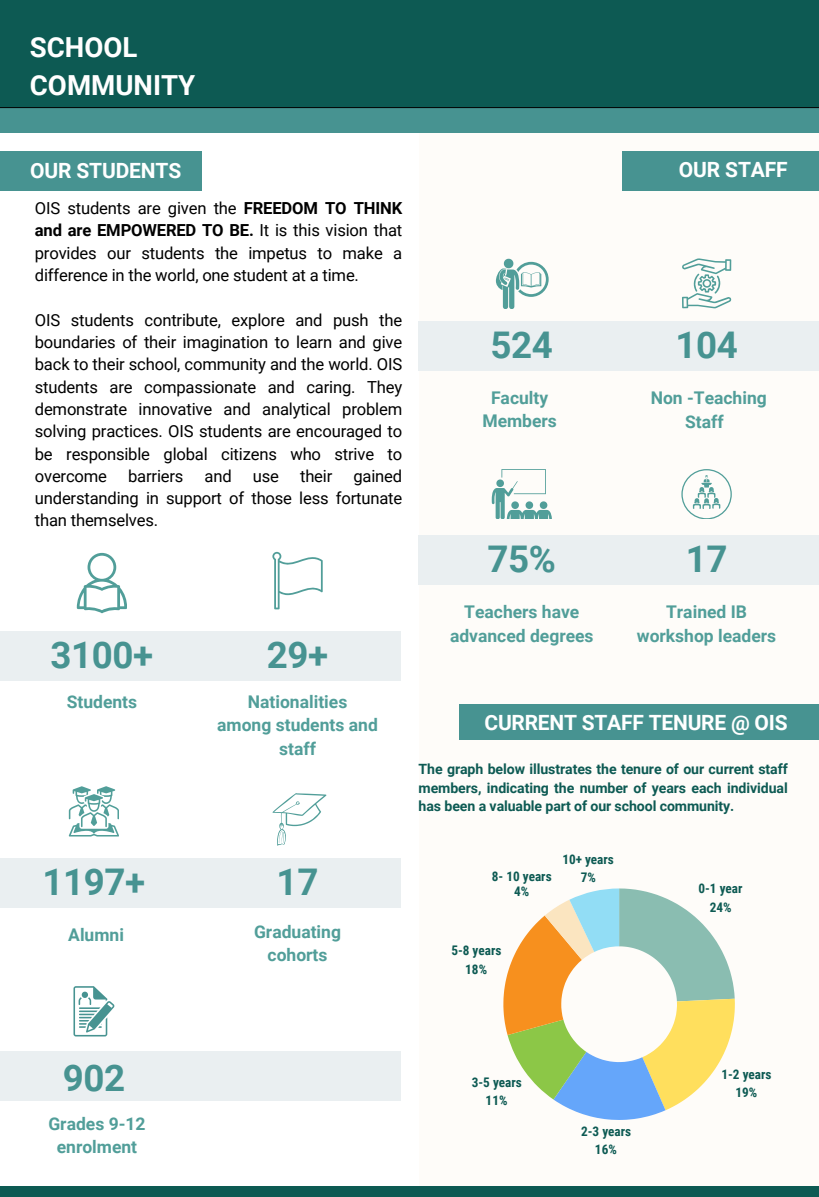
<style>
.page{position:relative;width:819px;height:1197px;background:#fff}
.page>*{position:absolute;margin:0;border:0;box-sizing:border-box;transform-origin:0 0}
.t1{font:700 36.75px "Roboto";letter-spacing:-.01em;color:#479391}
.t2{font:700 27.65px/37.6px "Roboto";color:#fff}
.t3{font:700 21px "Roboto";letter-spacing:-.01em;color:#fff}
.t4{font:700 17.5px/23.6px "Roboto";color:#519e99;text-align:center}
.t5{font:16.62px/22.4px "Roboto";letter-spacing:-.01em;color:#000;text-align:justify}
.t6{font:700 14.17px/18.9px "Roboto";letter-spacing:-.005em;color:#0d5a53;text-align:justify}
.t7{font:700 13.3px/18.4px "Roboto Condensed";color:#0d5a53;text-align:center}
.s1{font-weight:700}
</style>
<div class="page">
<div style="left:419px;top:0;width:400px;height:1197px;background:#fefcf9"></div>
<svg style="left:495px;top:259px;width:54px;height:50px"></svg>
<svg style="left:492px;top:469px;width:60px;height:50px"></svg>
<svg style="left:681px;top:469px;width:50px;height:50px"></svg>
<svg style="left:272px;top:552px;width:50px;height:57px"></svg>
<svg style="left:272px;top:793px;width:54px;height:53px"></svg>
<svg style="left:77px;top:553px;width:50px;height:60px"></svg>
<svg style="left:69px;top:786px;width:50px;height:50px"></svg>
<div style="left:459px;top:704px;width:360px;height:36px;background:#479391"></div>
<svg style="left:682px;top:258px;width:49px;height:50px"></svg>
<div style="left:622px;top:151px;width:197px;height:39px;background:#479391"></div>
<div style="left:0;top:0;width:819px;height:107px;background:#0d5a53"></div>
<svg style="left:0;top:107px;width:819px;height:25px"></svg>
<div style="left:0;top:151px;width:202px;height:39px;background:#479391"></div>
<div style="left:0;top:631px;width:400px;height:50px;background:#eaeff1"></div>
<div style="left:0;top:858px;width:400px;height:50px;background:#eaeff1"></div>
<div style="left:0;top:1051px;width:400px;height:50px;background:#eaeff1"></div>
<div style="left:419px;top:321px;width:400px;height:50px;background:#eaeff1"></div>
<div style="left:419px;top:535px;width:400px;height:50px;background:#eaeff1"></div>
<svg style="left:73px;top:986px;width:41px;height:50px"></svg>
<svg style="left:503px;top:888px;width:232px;height:232px"></svg>
<div style="left:0;top:1186px;width:819px;height:11px;background:#0d5a53"></div>
<h1 class="t2" style="left:30px;top:29px;width:167px">SCHOOL<br>COMMUNITY</h1>
<p class="t3" style="left:30px;top:158px;width:153px">OUR STUDENTS</p>
<p class="t5" style="left:35px;top:197px;width:369px">OIS students are given the <span class="s1">FREEDOM TO THINK and are EMPOWERED TO BE.</span> It is this vision that provides our students the impetus to make a difference in the world, one student at a time.</p>
<h2 class="t5" style="left:35px;top:309px;width:369px">OIS students contribute, explore and push the boundaries of their imagination to learn and give back to their school, community and the world. OIS students are compassionate and caring. They demonstrate innovative and analytical problem solving practices. OIS students are encouraged to be responsible global citizens who strive to overcome</h2>
<h2 class="t5" style="left:35px;top:465px;width:369px;text-indent:319px">gained understanding in support of those less fortunate than themselves.</h2>
<h2 class="t5" style="left:128px;top:465px;width:57px">barriers</h2>
<h2 class="t5" style="left:205px;top:465px;width:29px">and</h2>
<h2 class="t5" style="left:253px;top:465px;width:28px">use</h2>
<h2 class="t5" style="left:300px;top:465px;width:34px">their</h2>
<p class="t1" style="left:51px;top:634px;width:104px">3100+</p>
<p class="t4" style="left:67px;top:690px;width:72px">Students</p>
<h3 class="t1" style="left:43px;top:861px;width:104px">1197+</h3>
<h5 class="t4" style="left:68px;top:923px;width:57px">Alumni</h5>
<h4 class="t1" style="left:267px;top:634px;width:63px">29+</h4>
<h4 class="t4" style="left:217px;top:690px;width:162px">Nationalities<br>among students and staff</h4>
<p class="t1" style="left:277px;top:861px;width:43px">17</p>
<h3 class="t4" style="left:254px;top:920px;width:88px">Graduating cohorts</h3>
<p class="t3" style="left:679px;top:158px;width:110px">OUR STAFF</p>
<h3 class="t1" style="left:491px;top:324px;width:64px">524</h3>
<h1 class="t4" style="left:482px;top:386px;width:76px">Faculty<br>Members</h1>
<p class="t1" style="left:675px;top:324px;width:64px">104</p>
<h4 class="t4" style="left:651px;top:386px;width:118px">Non -Teaching<br>Staff</h4>
<p class="t1" style="left:488px;top:538px;width:70px">75%</p>
<h4 class="t4" style="left:450px;top:600px;width:145px">Teachers have advanced degrees</h4>
<p class="t1" style="left:686px;top:538px;width:43px">17</p>
<p class="t4" style="left:637px;top:600px;width:141px">Trained IB workshop leaders</p>
<h5 class="t3" style="left:485px;top:710px;width:305px">CURRENT STAFF TENURE @ OIS</h5>
<p class="t6" style="left:419px;top:759px;width:371px">The graph below illustrates the tenure of our current staff members, indicating the number of years each individual has been a valuable part of our school community.</p>
<h4 class="t7" style="left:492px;top:867px;width:61px">8- 10 years</h4>
<p class="t7" style="left:514px;top:883px;width:17px">4%</p>
<p class="t7" style="left:562px;top:850px;width:53px">10+ years<br>7%</p>
<p class="t7" style="left:451px;top:942px;width:52px">5-8 years<br>18%</p>
<p class="t7" style="left:698px;top:880px;width:45px">0-1 year<br>24%</p>
<h4 class="t1" style="left:63px;top:1057px;width:64px">902</h4>
<h1 class="t4" style="left:48px;top:1112px;width:99px">Grades 9-12 enrolment</h1>
<p class="t7" style="left:472px;top:1073px;width:52px">3-5 years<br>11%</p>
<p class="t7" style="left:581px;top:1122px;width:52px">2-3 years<br>16%</p>
<p class="t7" style="left:721px;top:1065px;width:52px">1-2 years<br>19%</p>
</div>
